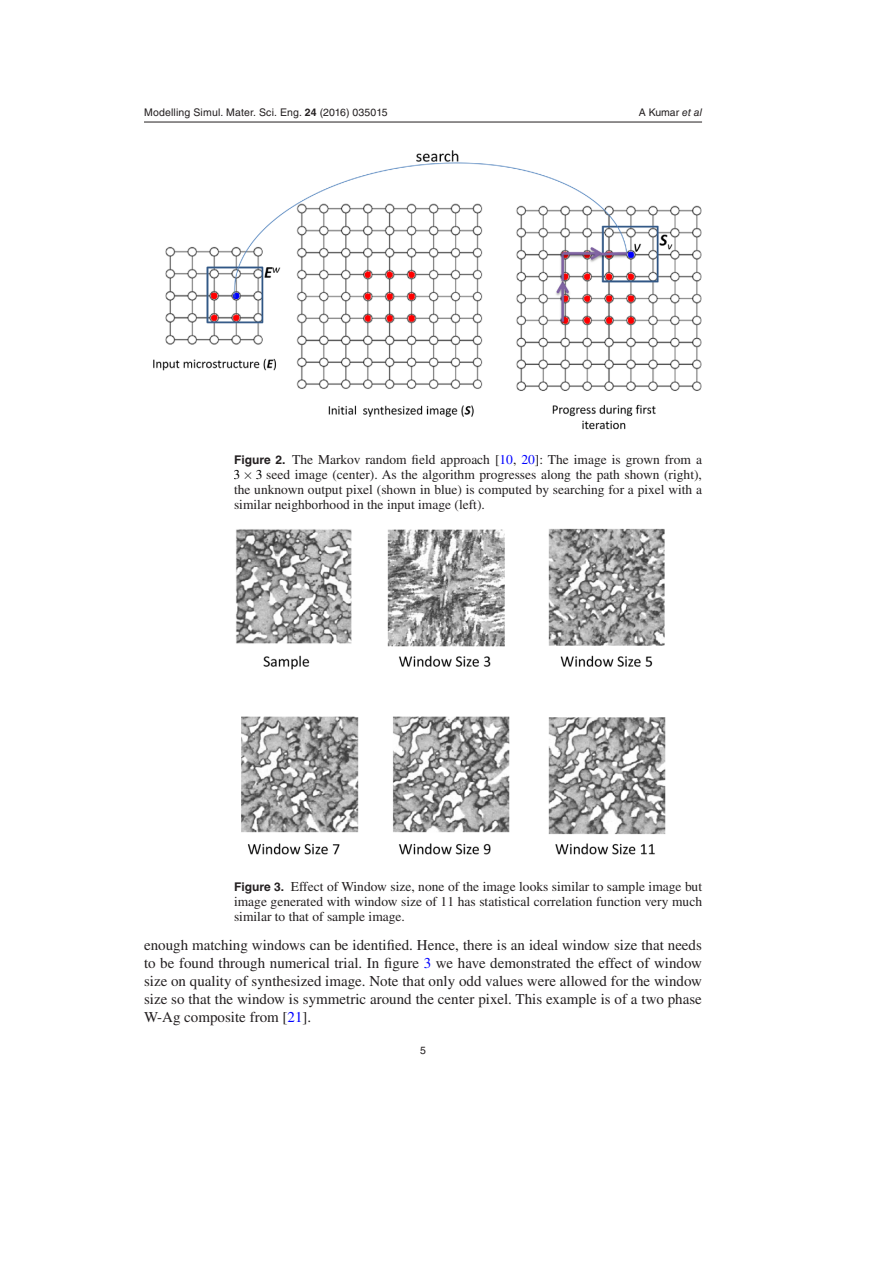
<style>
.page{position:relative;width:893px;height:1263px;background:#fff}
.page>*{position:absolute;margin:0;border:0;box-sizing:border-box;transform-origin:0 0}
.t1{font:15px/18px "Times LT Std";color:#231f20;text-align:justify}
.t2{font:13.5px/15px "Times LT Std";color:#231f20;text-align:justify}
.t3{font:10.5px "Helvetica LT Std";letter-spacing:.015em;color:#231f20}
.s1{font-family:"Helvetica";font-weight:700}
.s2{font-family:"Helvetica"}
.s3{font-style:italic}
.s4{font-family:"Helvetica LT Std";font-weight:700;font-size:12px}
.s5{color:#00f}
.s6{color:#000}
</style>
<div class="page">
<hr style="left:144px;top:122px;width:558px;height:1px;background:#231f20">
<img style="left:153px;top:150px;width:549px;height:280px">
<img style="left:236px;top:528px;width:430px;height:327px">
<p class="t3" style="left:144px;top:107px;width:245px">Modelling Simul. Mater. Sci. Eng. <span class="s1">24</span> (<span class="s2">2016</span>) 035015</p>
<p class="t3" style="left:639px;top:106px;width:65px">A Kumar <span class="s3">et al</span></p>
<p class="t2" style="left:233px;top:452px;width:470px"><span class="s4">Figure 2.</span> The Markov random field approach [<span class="s5">10</span>, <span class="s5">20</span>]: The image is grown from a <span class="s6">3 3</span> seed image (center). As the algorithm progresses along the path shown (right), the unknown output pixel (shown in blue) is computed by searching for a pixel with a similar neighborhood in the input image (left).</p>
<p class="t2" style="left:234px;top:878px;width:470px"><span class="s4">Figure 3.</span> Effect of Window size, none of the image looks similar to sample image but image generated with window size of 11 has statistical correlation function very much similar to that of sample image.</p>
<p class="t1" style="left:144px;top:936px;width:559px">enough matching windows can be identified. Hence, there is an ideal window size that needs to be found through numerical trial. In figure <span class="s5">3</span> we have demonstrated the effect of window size on quality of synthesized image. Note that only odd values were allowed for the window size so that the window is symmetric around the center pixel. This example is of a two phase W-Ag composite from [<span class="s5">21</span>].</p>
<p class="t3" style="left:420px;top:1044px;width:7px">5</p>
</div>
